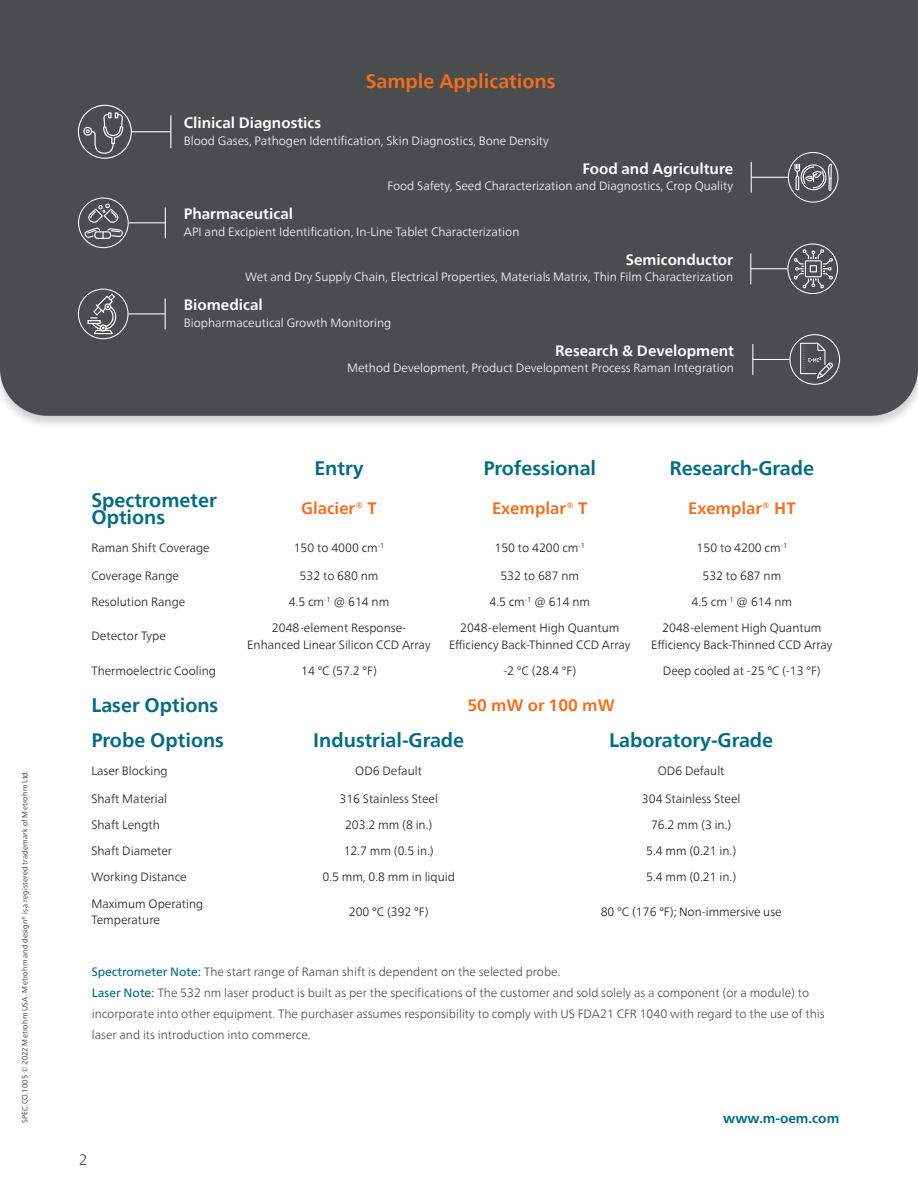
<style>
.page{position:relative;width:918px;height:1188px;background:#fff}
.page>*{position:absolute;margin:0;border:0;box-sizing:border-box;transform-origin:0 0}
.Tabelle_8_11pt_light{font:700 19.5px/16.5px "Neue Frutiger World";color:#016b82}
.Intro_10_14pt_bold{font:700 19.5px "Neue Frutiger World";color:#f36e21}
.Tabelle_8_11pt_light-2{font:700 16.5px "Neue Frutiger World";color:#f36e21}
.Tabelle_8_11pt_light-3{font:700 15px "Neue Frutiger World";color:#fff}
.t1{font:300 15px "Neue Frutiger World";color:#4b4c4d}
.Copy_10_14pt_book{font:700 13.5px "Neue Frutiger World";color:#016b82}
.Tabelle_8_11pt_light-4{font:300 12px/16.5px "Neue Frutiger World";color:#231f20;text-align:center}
.Tabelle_8_11pt_light-5{font:300 12px "Neue Frutiger World";color:#fff}
.Intro_10_14pt_bold-2{font:300 12px/21px "Neue Frutiger World";color:#4b4c4d}
.Impressum_5_7pt_light{font:300 7.5px "Neue Frutiger World";letter-spacing:.02em;color:#231f20}
.s1{font-weight:400;color:#016b82}
</style>
<div class="page">
<div style="left:0;top:0;width:918px;height:430px;background:#231f20;opacity:.2"></div>
<div style="left:0;top:0;width:918px;height:416px;background:#4b4c4d"></div>
<hr style="left:132px;top:131px;width:39px;height:1px;background:#fff">
<hr style="left:170px;top:115px;width:1px;height:33px;background:#fff">
<svg style="left:78px;top:105px;width:54px;height:54px"></svg>
<hr style="left:129px;top:222px;width:36px;height:1px;background:#fff">
<hr style="left:165px;top:207px;width:1px;height:31px;background:#fff">
<svg style="left:78px;top:197px;width:51px;height:51px"></svg>
<hr style="left:129px;top:313px;width:36px;height:1px;background:#fff">
<hr style="left:165px;top:299px;width:1px;height:30px;background:#fff">
<svg style="left:78px;top:289px;width:51px;height:50px"></svg>
<hr style="left:751px;top:177px;width:37px;height:1px;background:#fff">
<hr style="left:751px;top:162px;width:1px;height:31px;background:#fff">
<svg style="left:788px;top:152px;width:51px;height:51px"></svg>
<hr style="left:753px;top:359px;width:36px;height:1px;background:#fff">
<hr style="left:752px;top:344px;width:1px;height:31px;background:#fff">
<svg style="left:789px;top:334px;width:51px;height:51px"></svg>
<hr style="left:751px;top:268px;width:36px;height:1px;background:#fff">
<hr style="left:750px;top:253px;width:1px;height:31px;background:#fff">
<svg style="left:787px;top:243px;width:51px;height:51px"></svg>
<p class="Impressum_5_7pt_light" style="left:19px;top:1123px;width:355px;rotate:-90deg">SPEC.CO.1005 © 2022 Metrohm USA. Metrohm and design® is a registered trademark of Metrohm Ltd.</p>
<p class="Intro_10_14pt_bold" style="left:366px;top:64px;width:191px">Sample Applications</p>
<p class="Tabelle_8_11pt_light-3" style="left:184px;top:110px;width:139px">Clinical Diagnostics</p>
<p class="Tabelle_8_11pt_light-5" style="left:184px;top:131px;width:367px">Blood Gases, Pathogen Identification, Skin Diagnostics, Bone Density</p>
<p class="Tabelle_8_11pt_light-3" style="left:582px;top:155px;width:152px">Food and Agriculture</p>
<p class="Tabelle_8_11pt_light-5" style="left:387px;top:177px;width:347px">Food Safety, Seed Characterization and Diagnostics, Crop Quality</p>
<p class="Tabelle_8_11pt_light-3" style="left:184px;top:201px;width:111px">Pharmaceutical</p>
<p class="Tabelle_8_11pt_light-5" style="left:184px;top:222px;width:337px">API and Excipient Identification, In-Line Tablet Characterization</p>
<p class="Tabelle_8_11pt_light-3" style="left:626px;top:246px;width:109px">Semiconductor</p>
<p class="Tabelle_8_11pt_light-5" style="left:245px;top:268px;width:489px">Wet and Dry Supply Chain, Electrical Properties, Materials Matrix, Thin Film Characterization</p>
<p class="Tabelle_8_11pt_light-3" style="left:184px;top:292px;width:80px">Biomedical</p>
<p class="Tabelle_8_11pt_light-5" style="left:184px;top:313px;width:209px">Biopharmaceutical Growth Monitoring</p>
<p class="Tabelle_8_11pt_light-3" style="left:555px;top:337px;width:180px">Research &amp; Development</p>
<p class="Tabelle_8_11pt_light-5" style="left:347px;top:359px;width:388px">Method Development, Product Development Process Raman Integration</p>
<p class="Tabelle_8_11pt_light" style="left:314px;top:460px;width:51px">Entry</p>
<p class="Tabelle_8_11pt_light" style="left:483px;top:460px;width:114px">Professional</p>
<p class="Tabelle_8_11pt_light" style="left:670px;top:460px;width:146px">Research-Grade</p>
<p class="Tabelle_8_11pt_light" style="left:91px;top:492px;width:127px">Spectrometer<br>Options</p>
<p class="Tabelle_8_11pt_light-2" style="left:301px;top:494px;width:77px">Glacier® T</p>
<p class="Tabelle_8_11pt_light-2" style="left:492px;top:494px;width:97px">Exemplar® T</p>
<p class="Tabelle_8_11pt_light-2" style="left:688px;top:494px;width:109px">Exemplar® HT</p>
<p class="Tabelle_8_11pt_light-4" style="left:91px;top:539px;width:120px">Raman Shift Coverage</p>
<p class="Tabelle_8_11pt_light-4" style="left:294px;top:539px;width:92px">150 to 4000 cm<sup>-1</sup></p>
<p class="Tabelle_8_11pt_light-4" style="left:495px;top:539px;width:92px">150 to 4200 cm<sup>-1</sup></p>
<p class="Tabelle_8_11pt_light-4" style="left:697px;top:539px;width:92px">150 to 4200 cm<sup>-1</sup></p>
<p class="Tabelle_8_11pt_light-4" style="left:91px;top:567px;width:89px">Coverage Range</p>
<p class="Tabelle_8_11pt_light-4" style="left:300px;top:567px;width:80px">532 to 680 nm</p>
<p class="Tabelle_8_11pt_light-4" style="left:500px;top:567px;width:80px">532 to 687 nm</p>
<p class="Tabelle_8_11pt_light-4" style="left:702px;top:567px;width:80px">532 to 687 nm</p>
<p class="Tabelle_8_11pt_light-4" style="left:91px;top:593px;width:95px">Resolution Range</p>
<p class="Tabelle_8_11pt_light-4" style="left:289px;top:593px;width:102px">4.5 cm<sup>-1</sup> @ 614 nm</p>
<p class="Tabelle_8_11pt_light-4" style="left:489px;top:593px;width:102px">4.5 cm<sup>-1</sup> @ 614 nm</p>
<p class="Tabelle_8_11pt_light-4" style="left:692px;top:593px;width:102px">4.5 cm<sup>-1</sup> @ 614 nm</p>
<p class="Tabelle_8_11pt_light-4" style="left:91px;top:628px;width:76px">Detector Type</p>
<p class="Tabelle_8_11pt_light-4" style="left:247px;top:620px;width:185px">2048-element Response-<br>Enhanced Linear Silicon CCD Array</p>
<p class="Tabelle_8_11pt_light-4" style="left:449px;top:620px;width:183px">2048-element High Quantum<br>Efficiency Back-Thinned CCD Array</p>
<p class="Tabelle_8_11pt_light-4" style="left:651px;top:620px;width:183px">2048-element High Quantum<br>Efficiency Back-Thinned CCD Array</p>
<p class="Tabelle_8_11pt_light-4" style="left:91px;top:663px;width:126px">Thermoelectric Cooling</p>
<p class="Tabelle_8_11pt_light-4" style="left:301px;top:663px;width:77px">14 °C (57.2 °F)</p>
<p class="Tabelle_8_11pt_light-4" style="left:503px;top:663px;width:74px">-2 °C (28.4 °F)</p>
<p class="Tabelle_8_11pt_light-4" style="left:663px;top:663px;width:159px">Deep cooled at -25 °C (-13 °F)</p>
<p class="Tabelle_8_11pt_light" style="left:91px;top:697px;width:128px">Laser Options</p>
<p class="Tabelle_8_11pt_light-2" style="left:467px;top:691px;width:149px">50 mW or 100 mW</p>
<p class="Tabelle_8_11pt_light" style="left:91px;top:731px;width:134px">Probe Options</p>
<p class="Tabelle_8_11pt_light" style="left:313px;top:731px;width:152px">Industrial-Grade</p>
<p class="Tabelle_8_11pt_light" style="left:609px;top:731px;width:165px">Laboratory-Grade</p>
<p class="Tabelle_8_11pt_light-4" style="left:91px;top:762px;width:78px">Laser Blocking</p>
<p class="Tabelle_8_11pt_light-4" style="left:355px;top:762px;width:68px">OD6 Default</p>
<p class="Tabelle_8_11pt_light-4" style="left:658px;top:762px;width:68px">OD6 Default</p>
<p class="Tabelle_8_11pt_light-4" style="left:91px;top:790px;width:77px">Shaft Material</p>
<p class="Tabelle_8_11pt_light-4" style="left:340px;top:790px;width:100px">316 Stainless Steel</p>
<p class="Tabelle_8_11pt_light-4" style="left:642px;top:790px;width:100px">304 Stainless Steel</p>
<p class="Tabelle_8_11pt_light-4" style="left:91px;top:817px;width:70px">Shaft Length</p>
<p class="Tabelle_8_11pt_light-4" style="left:345px;top:817px;width:89px">203.2 mm (8 in.)</p>
<p class="Tabelle_8_11pt_light-4" style="left:651px;top:817px;width:82px">76.2 mm (3 in.)</p>
<p class="Tabelle_8_11pt_light-4" style="left:91px;top:843px;width:82px">Shaft Diameter</p>
<p class="Tabelle_8_11pt_light-4" style="left:344px;top:843px;width:92px">12.7 mm (0.5 in.)</p>
<p class="Tabelle_8_11pt_light-4" style="left:646px;top:843px;width:92px">5.4 mm (0.21 in.)</p>
<p class="Tabelle_8_11pt_light-4" style="left:91px;top:869px;width:97px">Working Distance</p>
<p class="Tabelle_8_11pt_light-4" style="left:322px;top:869px;width:134px">0.5 mm, 0.8 mm in liquid</p>
<p class="Tabelle_8_11pt_light-4" style="left:646px;top:869px;width:92px">5.4 mm (0.21 in.)</p>
<p class="Tabelle_8_11pt_light-4" style="left:91px;top:895px;width:113px;text-align:left">Maximum Operating<br>Temperature</p>
<p class="Tabelle_8_11pt_light-4" style="left:349px;top:904px;width:81px">200 °C (392 °F)</p>
<p class="Tabelle_8_11pt_light-4" style="left:601px;top:904px;width:182px">80 °C (176 °F); Non-immersive use</p>
<p class="Intro_10_14pt_bold-2" style="left:92px;top:962px;width:470px"><span class="s1">Spectrometer Note:</span> The start range of Raman shift is dependent on the selected probe.</p>
<p class="Intro_10_14pt_bold-2" style="left:92px;top:983px;width:734px"><span class="s1">Laser Note:</span> The 532 nm laser product is built as per the specifications of the customer and sold solely as a component (or a module) to incorporate into other equipment. The purchaser assumes responsibility to comply with US FDA21 CFR 1040 with regard to the use of this laser and its introduction into commerce.</p>
<p class="t1" style="left:79px;top:1148px;width:10px">2</p>
<p class="Copy_10_14pt_book" style="left:723px;top:1107px;width:118px">www.m-oem.com</p>
</div>
